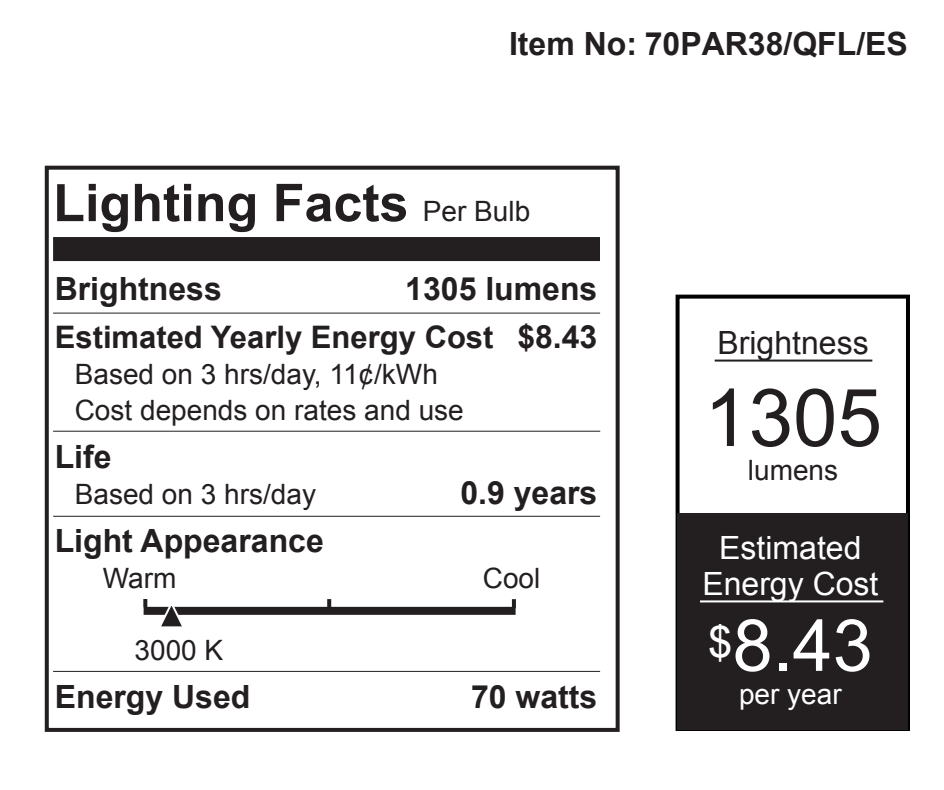
<style>
.page{position:relative;width:944px;height:790px;background:#fff}
.page>*{position:absolute;margin:0;border:0;box-sizing:border-box;transform-origin:0 0}
.t1{font:80px "Arial";color:#231f20}
.t2{font:72px "Arial";color:#fff}
.t3{font:700 52px "Arial";color:#231f20}
.t4{font:700 32px/48px "Arial";color:#231f20;text-align:right}
.t5{font:32px/36px "Arial";color:#fff;text-align:center}
.t6{font:32px "Arial";color:#231f20}
.t7{font:700 31.2px "Arial";color:#231f20}
.t8{font:28px/36px "Arial";color:#231f20}
.t9{font:28px "Arial";color:#fff}
.s1{font-weight:400;font-size:28px}
</style>
<div class="page">
<div style="left:676px;top:294px;width:234px;height:436px;border:4px solid #000"></div>
<div style="left:677px;top:513px;width:231px;height:216px;background:#231f20"></div>
<hr style="left:715px;top:359px;width:157px;height:2px;background:#231f20">
<hr style="left:700px;top:600px;width:183px;height:2px;background:#fff">
<div style="left:45px;top:166px;width:575px;height:565px;background:#fff;border:4px solid #231f20"></div>
<hr style="left:53px;top:670px;width:547px;height:2px;background:#211f1f">
<hr style="left:53px;top:515px;width:547px;height:2px;background:#211f1f">
<hr style="left:53px;top:430px;width:547px;height:2px;background:#211f1f">
<hr style="left:53px;top:312px;width:547px;height:2px;background:#211f1f">
<div style="left:53px;top:237px;width:547px;height:24px;background:#231f20"></div>
<div style="left:144px;top:606px;width:372px;height:8px;background:#231f20"></div>
<svg style="left:512px;top:599px;width:4px;height:8px"></svg>
<svg style="left:327px;top:599px;width:4px;height:8px"></svg>
<svg style="left:143px;top:599px;width:4px;height:8px"></svg>
<svg style="left:157px;top:606px;width:30px;height:21px"></svg>
<p class="t4" style="left:509px;top:21px;width:400px">Item No: 70PAR38/QFL/ES</p>
<h3 class="t3" style="left:53px;top:168px;width:479px">Lighting Facts <span class="s1">Per Bulb</span></h3>
<p class="t4" style="left:405px;top:265px;width:194px">1305 lumens $8.43</p>
<p class="t4" style="left:55px;top:265px;width:169px">Brightness</p>
<p class="t7" style="left:55px;top:316px;width:440px">Estimated Yearly Energy Cost</p>
<p class="t8" style="left:75px;top:356px;width:391px">Based on 3 hrs/day, 11¢/kWh<br>Cost depends on rates and use</p>
<p class="t4" style="left:55px;top:433px;width:58px">Life</p>
<p class="t8" style="left:75px;top:476px;width:243px">Based on 3 hrs/day</p>
<p class="t4" style="left:55px;top:517px;width:271px">Light Appearance</p>
<p class="t8" style="left:103px;top:560px;width:75px">Warm</p>
<p class="t8" style="left:483px;top:560px;width:59px">Cool</p>
<p class="t4" style="left:460px;top:469px;width:138px">0.9 years</p>
<p class="t8" style="left:135px;top:632px;width:90px">3000 K</p>
<p class="t4" style="left:55px;top:673px;width:197px">Energy Used</p>
<p class="t4" style="left:471px;top:673px;width:128px">70 watts</p>
<p class="t6" style="left:718px;top:321px;width:153px">Brightness</p>
<h1 class="t1" style="left:704px;top:365px;width:179px">1305</h1>
<p class="t8" style="left:748px;top:452px;width:92px">lumens</p>
<p class="t5" style="left:702px;top:529px;width:178px">Estimated<br>Energy Cost</p>
<h2 class="t2" style="left:708px;top:598px;width:166px"><sup>$</sup>8.43</h2>
<p class="t9" style="left:739px;top:676px;width:104px">per year</p>
</div>
